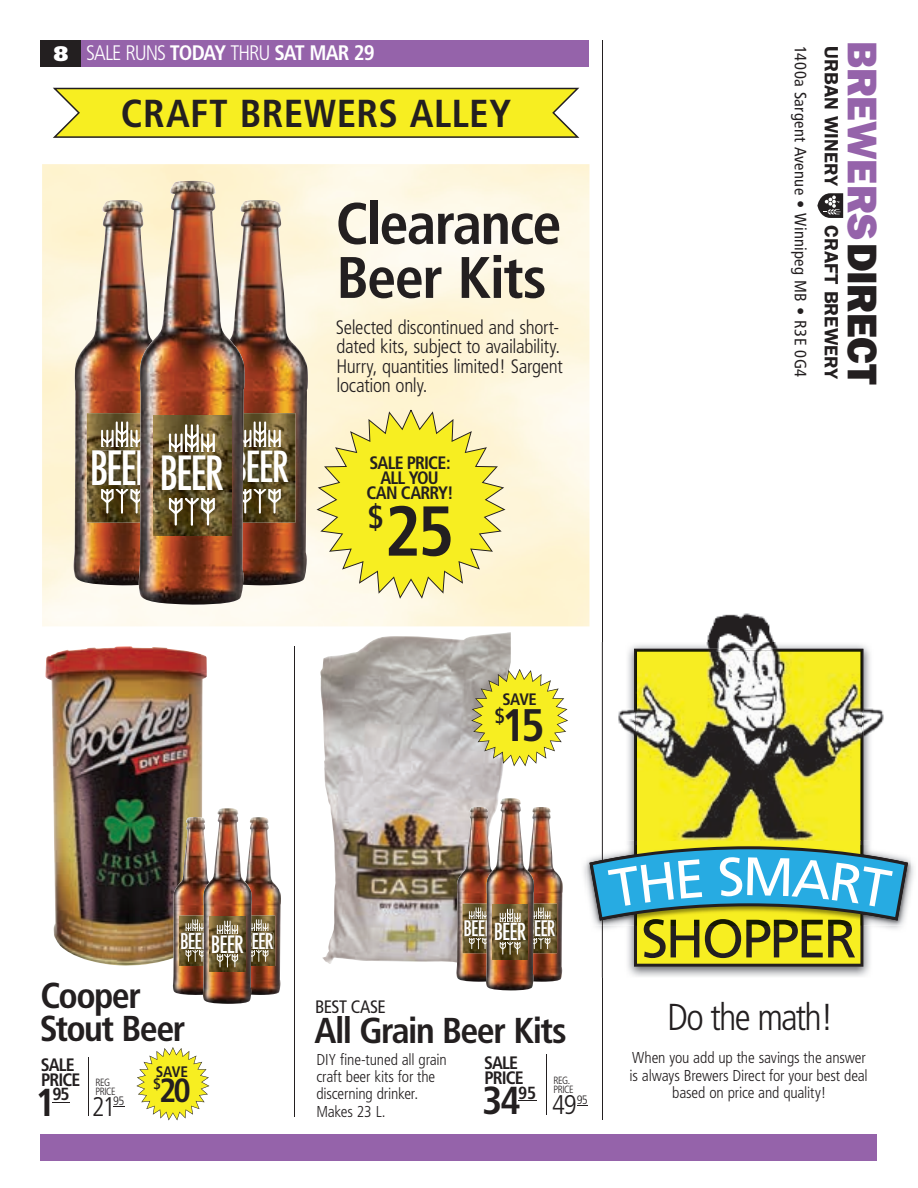
<style>
.page{position:relative;width:918px;height:1188px;background:#fff}
.page>*{position:absolute;margin:0;border:0;box-sizing:border-box;transform-origin:0 0}
.t1{font:700 condensed 70.5px "Frutiger";color:#231f20}
.t2{font:700 condensed 58.5px/54px "Frutiger";letter-spacing:-.03em;color:#231f20}
.t3{font:54px "Frutiger";letter-spacing:-.05em;color:#231f20}
.t4{font:500 condensed 45.75px "Futura";letter-spacing:-.05em;color:#fff}
.t5{font:700 condensed 45.6px "Frutiger";color:#231f20}
.t6{font:800 41.7px "Franklin Gothic";letter-spacing:-.005em;color:#9563aa}
.t7{font:700 condensed 39px "Frutiger";letter-spacing:.01em;color:#231f20}
.t8{font:300 condensed 37.5px "Frutiger";letter-spacing:-.05em;color:#231f20}
.t9{font:700 condensed 36px/33px "Frutiger";letter-spacing:-.045em;color:#231f20}
.t10{font:700 condensed 33.45px "Frutiger";color:#231f20}
.t11{font:700 condensed 31.65px "Frutiger";color:#231f20}
.t12{font:300 condensed 27px "Frutiger";color:#231f20}
.t13{font:500 condensed 21.15px "Futura";letter-spacing:-.045em;color:#fff}
.t14{font:700 condensed 21px "Frutiger";letter-spacing:-.05em;color:#fff}
.t15{font:500 condensed 20.7px "Futura";letter-spacing:-.045em;color:#fff}
.t16{font:300 condensed 19.5px/19.5px "Frutiger";letter-spacing:-.02em;color:#231f20}
.t17{font:600 19.35px "Franklin Gothic";color:#231f20}
.t18{font:700 condensed 18px/15px "Frutiger";letter-spacing:-.05em;color:#231f20}
.t19{font:condensed 18px "Frutiger";letter-spacing:-.03em;color:#231f20}
.t20{font:700 condensed 17.55px "Frutiger";color:#231f20}
.t21{font:700 condensed 16.65px "Frutiger";color:#231f20}
.t22{font:condensed 16.5px "Frutiger";letter-spacing:.02em;color:#231f20}
.t23{font:300 condensed 15.75px/17.2px "Frutiger";letter-spacing:-.01em;color:#231f20;text-align:center}
.t24{font:700 condensed 15.15px "Frutiger";color:#231f20}
.t25{font:300 condensed 10.5px/9px "Frutiger";letter-spacing:-.045em;color:#231f20}
.s1{font-weight:900;font-stretch:normal}
.s2{font-weight:300}
.s3{color:#231f20}
.s4{font-size:18.75px}
.s5{font-size:41.7px}
.s6{font-size:23.25px}
.s7{font-size:22.8px}
</style>
<div class="page">
<svg style="left:53px;top:88px;width:526px;height:50px;background:#eae22b"></svg>
<svg style="left:316px;top:410px;width:189px;height:189px;background:#f2e964"></svg>
<img style="left:74px;top:200px;width:65px;height:385px">
<img style="left:87px;top:413px;width:52px;height:110px">
<img style="left:92px;top:451px;width:47px;height:34px">
<svg style="left:101px;top:421px;width:38px;height:25px"></svg>
<svg style="left:101px;top:489px;width:38px;height:25px"></svg>
<img style="left:245px;top:200px;width:63px;height:385px">
<img style="left:245px;top:413px;width:50px;height:110px">
<svg style="left:245px;top:421px;width:36px;height:25px"></svg>
<svg style="left:245px;top:489px;width:36px;height:25px"></svg>
<img style="left:139px;top:181px;width:106px;height:424px">
<img style="left:153px;top:415px;width:78px;height:121px">
<svg style="left:169px;top:424px;width:46px;height:28px"></svg>
<svg style="left:169px;top:499px;width:46px;height:27px"></svg>
<img style="left:45px;top:646px;width:158px;height:319px">
<svg style="left:52px;top:1102px;width:18px;height:1px"></svg>
<hr style="left:88px;top:1057px;width:1px;height:59px;background:#231f20">
<img style="left:173px;top:817px;width:30px;height:178px">
<img style="left:179px;top:916px;width:24px;height:50px">
<img style="left:181px;top:933px;width:22px;height:16px">
<svg style="left:186px;top:919px;width:17px;height:12px"></svg>
<svg style="left:186px;top:950px;width:17px;height:12px"></svg>
<img style="left:252px;top:817px;width:29px;height:178px">
<img style="left:252px;top:916px;width:23px;height:50px">
<img style="left:252px;top:933px;width:21px;height:16px">
<svg style="left:252px;top:919px;width:16px;height:12px"></svg>
<svg style="left:252px;top:950px;width:16px;height:12px"></svg>
<img style="left:203px;top:808px;width:49px;height:196px">
<img style="left:210px;top:916px;width:35px;height:56px">
<svg style="left:217px;top:921px;width:21px;height:12px"></svg>
<svg style="left:217px;top:955px;width:21px;height:12px"></svg>
<svg style="left:136px;top:1047px;width:73px;height:74px"></svg>
<img style="left:320px;top:636px;width:152px;height:328px">
<svg style="left:471px;top:669px;width:97px;height:97px"></svg>
<img style="left:457px;top:807px;width:29px;height:175px">
<img style="left:462px;top:904px;width:24px;height:49px">
<img style="left:465px;top:921px;width:21px;height:15px">
<svg style="left:469px;top:907px;width:17px;height:12px"></svg>
<svg style="left:469px;top:938px;width:17px;height:11px"></svg>
<img style="left:534px;top:807px;width:29px;height:175px">
<img style="left:534px;top:904px;width:23px;height:49px">
<img style="left:534px;top:921px;width:21px;height:15px">
<svg style="left:534px;top:907px;width:16px;height:12px"></svg>
<svg style="left:534px;top:938px;width:16px;height:11px"></svg>
<img style="left:486px;top:798px;width:48px;height:192px">
<img style="left:493px;top:905px;width:35px;height:54px">
<svg style="left:500px;top:909px;width:21px;height:12px"></svg>
<svg style="left:500px;top:942px;width:21px;height:13px"></svg>
<svg style="left:518px;top:1100px;width:18px;height:1px"></svg>
<hr style="left:546px;top:1054px;width:1px;height:60px;background:#231f20">
<hr style="left:294px;top:646px;width:1px;height:471px;background:#231f20">
<hr style="left:602px;top:40px;width:1px;height:1080px;background:#231f20">
<div style="left:40px;top:1134px;width:838px;height:27px;background:#9563aa"></div>
<div style="left:40px;top:40px;width:550px;height:28px;background:#9563aa"></div>
<div style="left:40px;top:40px;width:41px;height:28px;background:#231f20"></div>
<svg style="left:817px;top:193px;width:27px;height:25px"></svg>
<img style="left:584px;top:642px;width:330px;height:336px">
<img style="left:602px;top:642px;width:1px;height:336px">
<svg style="left:589px;top:649px;width:319px;height:318px"></svg>
<img style="left:591px;top:845px;width:315px;height:81px">
<img style="left:644px;top:921px;width:211px;height:5px">
<img style="left:614px;top:614px;width:273px;height:227px">
<img style="left:636px;top:650px;width:226px;height:191px">
<svg style="left:589px;top:846px;width:319px;height:75px;background:#4da5b2"></svg>
<h3 class="t14" style="left:54px;top:40px;width:322px"><span class="s1">8</span> <span class="s2">SALE RUNS</span> TODAY <span class="s2">THRU</span> SAT MAR 29</h3>
<p class="t22" style="left:810px;top:46px;width:332px;rotate:90deg">1400a Sargent Avenue • Winnipeg MB • R3E 0G4</p>
<h3 class="t6" style="left:887px;top:41px;width:346px;rotate:90deg">BREWERS <span class="s3">DIRECT</span></h3>
<p class="t17" style="left:843px;top:46px;width:141px;rotate:90deg">URBAN WIN<span class="s4">ERY</span></p>
<p class="t17" style="left:843px;top:225px;width:156px;rotate:90deg">CRAFT BREW<span class="s4">ERY</span></p>
<h3 class="t7" style="left:121px;top:91px;width:392px">CRAFT BREWERS ALLEY</h3>
<h2 class="t2" style="left:336px;top:197px;width:227px">Clearance<br>Beer Kits</h2>
<p class="t16" style="left:336px;top:317px;width:229px">Selected discontinued and short&shy;dated kits, subject to availability.<br>Hurry, quantities limited! Sargent location only.</p>
<h3 class="t4" style="left:90px;top:442px;width:201px">BEER BEER <span class="s5">BEER</span></h3>
<p class="t18" style="left:366px;top:455px;width:89px;text-align:center">SALE PRICE:<br>ALL YOU<br>CAN CARRY!</p>
<h3 class="t11" style="left:368px;top:498px;width:18px">$</h3>
<h1 class="t1" style="left:384px;top:489px;width:72px">25</h1>
<p class="t21" style="left:503px;top:690px;width:36px">SAVE</p>
<h3 class="t5" style="left:494px;top:698px;width:52px"><sup>$</sup>15</h3>
<h3 class="t13" style="left:180px;top:927px;width:95px">BEER<span class="s6">BEER</span>BEER</h3>
<h3 class="t9" style="left:40px;top:979px;width:147px">Cooper<br>Stout Beer</h3>
<p class="t18" style="left:41px;top:1057px;width:41px">SALE<br>PRICE</p>
<h3 class="t7" style="left:36px;top:1079px;width:22px">1</h3>
<p class="t20" style="left:52px;top:1084px;width:19px">95</p>
<p class="t25" style="left:95px;top:1078px;width:22px">REG<br>PRICE</p>
<p class="t24" style="left:156px;top:1063px;width:34px">SAVE</p>
<h3 class="t10" style="left:153px;top:1071px;width:39px"><sup>$</sup>20</h3>
<h3 class="t12" style="left:92px;top:1091px;width:34px">21<sup>95</sup></h3>
<h3 class="t15" style="left:464px;top:915px;width:94px">BEER<span class="s7">BEER</span>BEER</h3>
<p class="t19" style="left:315px;top:996px;width:72px">BEST CASE</p>
<h3 class="t9" style="left:314px;top:1014px;width:254px">All Grain Beer Kits</h3>
<p class="t23" style="left:316px;top:1051px;width:132px;text-align:left">DIY fine-tuned all grain craft beer kits for the discerning drinker.<br>Makes 23 L.</p>
<p class="t18" style="left:484px;top:1056px;width:41px">SALE<br>PRICE</p>
<h3 class="t7" style="left:482px;top:1078px;width:40px">34</h3>
<p class="t20" style="left:518px;top:1083px;width:20px">95</p>
<p class="t25" style="left:554px;top:1076px;width:22px">REG.<br>PRICE</p>
<h3 class="t12" style="left:552px;top:1090px;width:37px">49<sup>95</sup></h3>
<h3 class="t3" style="left:641px;top:907px;width:217px">SHOPPER</h3>
<h3 class="t8" style="left:667px;top:996px;width:168px">Do the math!</h3>
<p class="t23" style="left:630px;top:1049px;width:240px">When you add up the savings the answer is always Brewers Direct for your best deal based on price and quality!</p>
</div>
